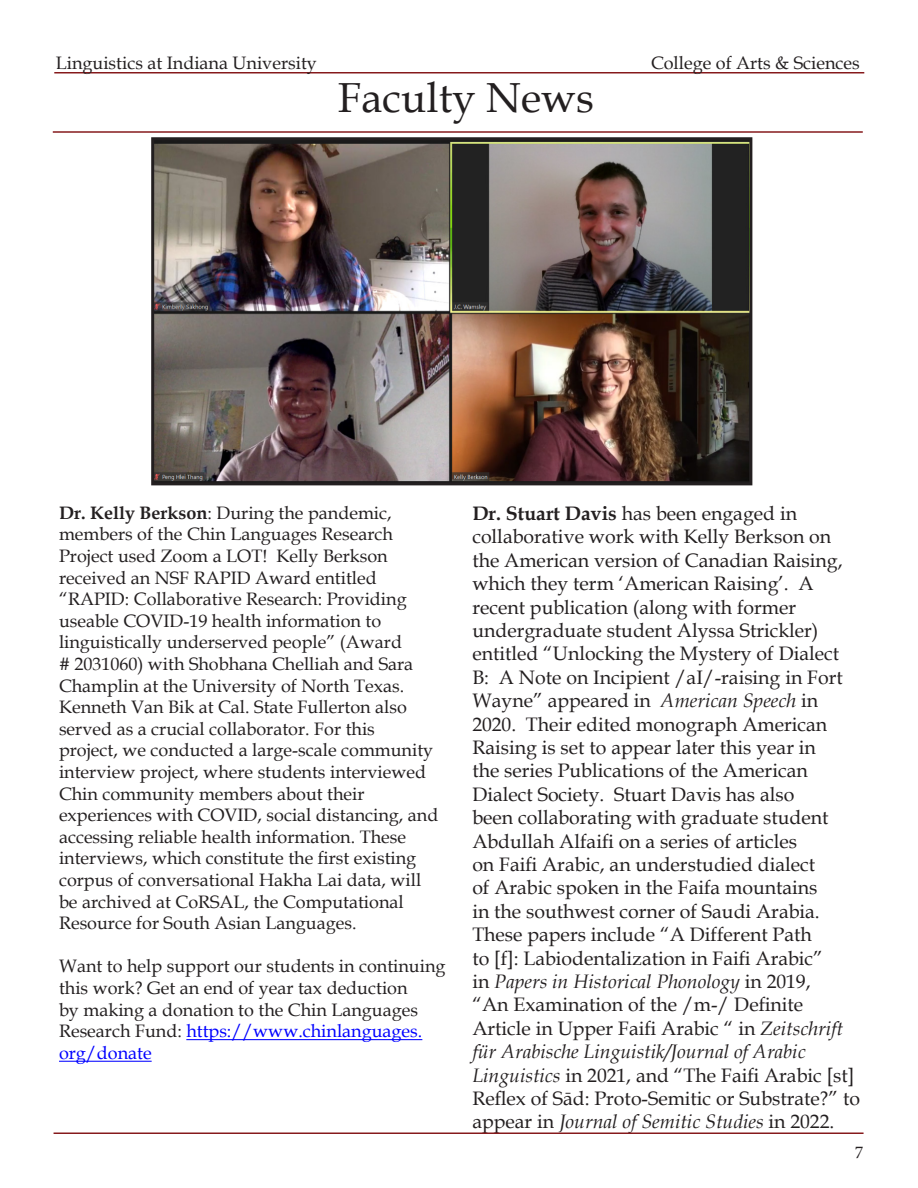
<style>
.page{position:relative;width:918px;height:1188px;background:#fff}
.page>*{position:absolute;margin:0;border:0;box-sizing:border-box;transform-origin:0 0}
.t1{font:42px "Book Antiqua";color:#231f20}
.t2{font:19.5px/23.4px "Book Antiqua";color:#231f20}
.t3{font:18px/21.6px "Book Antiqua";color:#231f20}
.t4{font:18px "Minion Pro";color:#231f20}
.s1{font-weight:700}
.s2{color:#00f}
.s3{font-style:italic}
</style>
<div class="page">
<hr style="left:54px;top:72px;width:810px;height:2px;background:#861a1c">
<hr style="left:53px;top:131px;width:810px;height:2px;background:#861a1c">
<hr style="left:186px;top:1039px;width:236px;height:1px;background:#00f">
<hr style="left:59px;top:1061px;width:93px;height:1px;background:#00f">
<img style="left:155px;top:141px;width:593px;height:340px">
<div style="left:151px;top:137px;width:601px;height:348px;border:3px solid #231f20"></div>
<hr style="left:54px;top:1132px;width:810px;height:2px;background:#861a1c">
<p class="t3" style="left:56px;top:51px;width:263px">Linguistics at Indiana University</p>
<p class="t3" style="left:651px;top:51px;width:210px">College of Arts &amp; Sciences</p>
<p class="t1" style="left:338px;top:69px;width:257px">Faculty News</p>
<p class="t3" style="left:59px;top:502px;width:381px"><span class="s1">Dr. Kelly Berkson</span>: During the pandemic, members of the Chin Languages Research Project used Zoom a LOT! Kelly Berkson received an NSF RAPID Award entitled “RAPID: Collaborative Research: Providing useable COVID-19 health information to linguistically underserved people” (Award<br># 2031060) with Shobhana Chelliah and Sara Champlin at the University of North Texas.<br>Kenneth Van Bik at Cal. State Fullerton also served as a crucial collaborator. For this<br>project, we conducted a large-scale community interview project, where students interviewed Chin community members about their experiences with COVID, social distancing, and accessing reliable health information. These interviews, which constitute the first existing corpus of conversational Hakha Lai data, will be archived at CoRSAL, the Computational Resource for South Asian Languages.</p>
<p class="t3" style="left:59px;top:955px;width:388px">Want to help support our students in continuing this work? Get an end of year tax deduction<br>by making a donation to the Chin Languages Research Fund: <span class="s2">https://www.chinlanguages. org/donate</span></p>
<p class="t2" style="left:472px;top:501px;width:389px"><span class="s1">Dr. Stuart Davis</span> has been engaged in collaborative work with Kelly Berkson on the American version of Canadian Raising, which they term ‘American Raising’. A recent publication (along with former undergraduate student Alyssa Strickler) entitled “Unlocking the Mystery of Dialect B: A Note on Incipient /aI/-raising in Fort Wayne” appeared in <span class="s3">American Speech</span> in 2020. Their edited monograph American Raising is set to appear later this year in<br>the series Publications of the American Dialect Society. Stuart Davis has also<br>been collaborating with graduate student Abdullah Alfaifi on a series of articles<br>on Faifi Arabic, an understudied dialect<br>of Arabic spoken in the Faifa mountains<br>in the southwest corner of Saudi Arabia.<br>These papers include “A Different Path<br>to [f]: Labiodentalization in Faifi Arabic”<br>in <span class="s3">Papers in Historical Phonology</span> in 2019,<br>“An Examination of the /m-/ Definite Article in Upper Faifi Arabic “ in <span class="s3">Zeitschrift für Arabische Linguistik/Journal of Arabic Linguistics</span> in 2021, and “The Faifi Arabic [st] Reflex of Sād: Proto-Semitic or Substrate?” to appear in <span class="s3">Journal of Semitic Studies</span> in 2022.</p>
<p class="t4" style="left:855px;top:1141px;width:10px">7</p>
</div>
